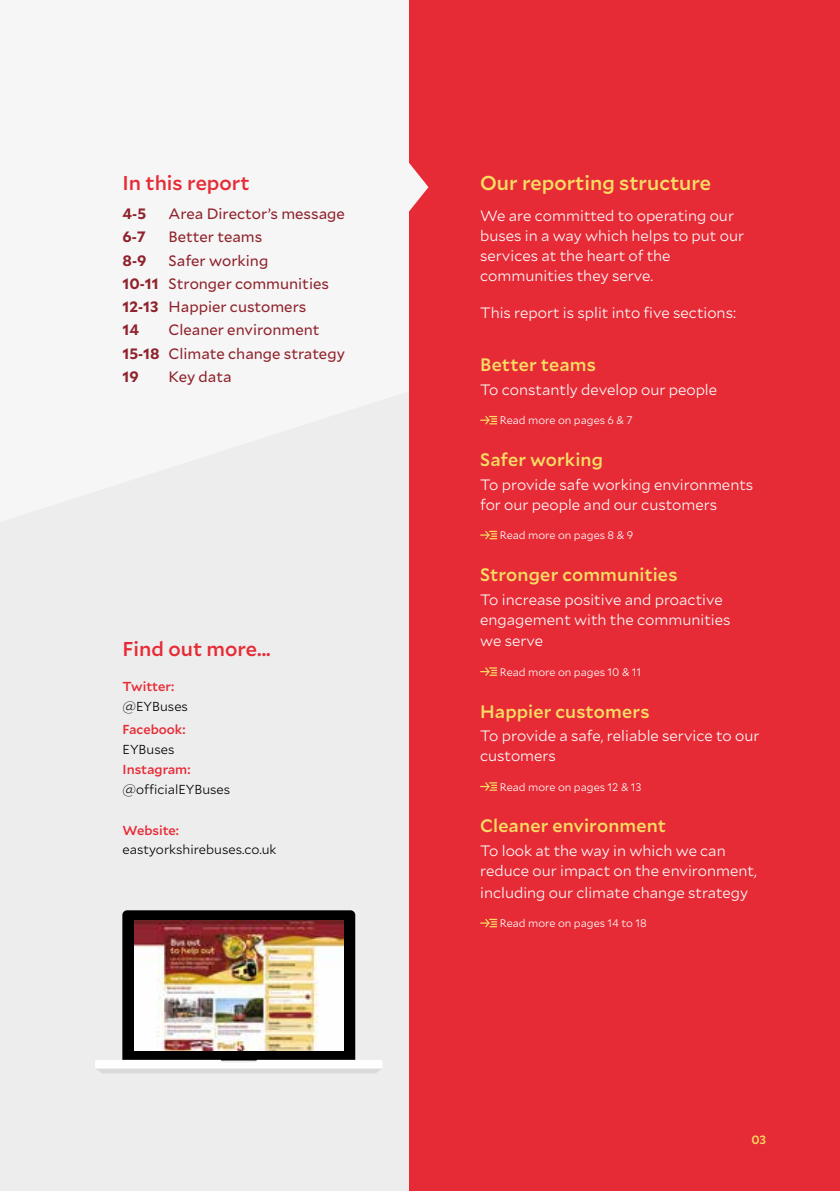
<style>
.page{position:relative;width:840px;height:1191px;background:#fff}
.page>*{position:absolute;margin:0;border:0;box-sizing:border-box;transform-origin:0 0}
.t1{font:500 20px "Mallory";color:#e62b36}
.t2{font:500 20px "Mallory";color:#f8de63}
.t3{font:500 18px "Mallory";letter-spacing:.01em;color:#f8de63}
.t4{font:300 15px/20px "Mallory";color:#fff}
.t5{font:15px/23.2px "Mallory";color:#8f232d}
.t6{font:700 15px "Mallory";color:#8f232d}
.t7{font:300 13px "Mallory";color:#000}
.t8{font:500 13px "Mallory";color:#e62b36}
.t9{font:500 12px "Mallory";color:#f8de63}
.t10{font:300 11px "Mallory";color:#fff}
.s1{font-size:14px}
.s2{font-weight:700}
.s3{font-weight:700;font-size:14px}
</style>
<div class="page">
<div style="left:371px;top:0;width:468px;height:1191px;background:#e62b36"></div>
<div style="left:0;top:0;width:408px;height:1191px;background:#ededed"></div>
<svg style="left:480px;top:416px;width:17px;height:8px"></svg>
<svg style="left:480px;top:531px;width:17px;height:8px"></svg>
<svg style="left:480px;top:667px;width:17px;height:9px"></svg>
<svg style="left:480px;top:782px;width:17px;height:8px"></svg>
<svg style="left:480px;top:918px;width:17px;height:9px"></svg>
<img style="left:95px;top:910px;width:287px;height:163px">
<svg style="left:408px;top:162px;width:20px;height:51px"></svg>
<h1 class="t1" style="left:122px;top:168px;width:128px">In this report</h1>
<p class="t6" style="left:122px;top:202px;width:25px">4<span class="s1">-</span>5</p>
<p class="t5" style="left:168px;top:201px;width:178px">Area Director’s message</p>
<p class="t6" style="left:122px;top:226px;width:25px">6<span class="s1">-</span>7</p>
<p class="t5" style="left:168px;top:225px;width:95px">Better teams</p>
<p class="t6" style="left:122px;top:249px;width:25px">8<span class="s1">-</span>9</p>
<p class="t5" style="left:122px;top:248px;width:208px;text-indent:46px">Safer working<br><span class="s2">10</span><span class="s3">-</span><span class="s2">11</span> Stronger communities<br><span class="s2">12</span><span class="s3">-</span><span class="s2">13</span> Happier customers<br><span class="s2">14</span></p>
<p class="t5" style="left:122px;top:318px;width:224px;text-indent:46px">Cleaner environment<br><span class="s2">15</span><span class="s3">-</span><span class="s2">18</span> Climate change strategy<br><span class="s2">19</span></p>
<p class="t5" style="left:168px;top:364px;width:64px">Key data</p>
<h1 class="t1" style="left:122px;top:634px;width:149px">Find out more...</h1>
<p class="t8" style="left:122px;top:677px;width:53px">Twitter:</p>
<p class="t7" style="left:122px;top:697px;width:67px">@EYBuses</p>
<p class="t8" style="left:122px;top:719px;width:64px">Facebook:</p>
<p class="t7" style="left:122px;top:740px;width:53px">EYBuses</p>
<p class="t8" style="left:122px;top:759px;width:69px">Instagram:</p>
<p class="t7" style="left:122px;top:780px;width:109px">@officialEYBuses</p>
<p class="t8" style="left:122px;top:820px;width:58px">Website:</p>
<p class="t7" style="left:122px;top:839px;width:155px">eastyorkshirebuses.co.uk</p>
<h1 class="t2" style="left:480px;top:168px;width:232px">Our reporting structure</h1>
<p class="t4" style="left:480px;top:205px;width:265px">We are committed to operating our buses in a way which helps to put our services at the heart of the communities they serve.</p>
<p class="t4" style="left:480px;top:302px;width:257px">This report is split into five sections:</p>
<p class="t3" style="left:480px;top:352px;width:117px">Better teams</p>
<p class="t4" style="left:480px;top:379px;width:238px">To constantly develop our people</p>
<p class="t10" style="left:499px;top:412px;width:134px">Read more on pages 6 &amp; 7</p>
<p class="t3" style="left:480px;top:446px;width:124px">Safer working</p>
<p class="t4" style="left:480px;top:473px;width:274px">To provide safe working environments for our people and our customers</p>
<p class="t10" style="left:499px;top:527px;width:135px">Read more on pages 8 &amp; 9</p>
<p class="t3" style="left:480px;top:561px;width:199px">Stronger communities</p>
<p class="t4" style="left:480px;top:588px;width:252px">To increase positive and proactive engagement with the communities</p>
<p class="t4" style="left:480px;top:630px;width:65px">we serve</p>
<p class="t10" style="left:499px;top:664px;width:143px">Read more on pages 10 &amp; 11</p>
<p class="t3" style="left:480px;top:698px;width:171px">Happier customers</p>
<p class="t4" style="left:480px;top:725px;width:280px">To provide a safe, reliable service to our customers</p>
<p class="t10" style="left:499px;top:779px;width:143px">Read more on pages 12 &amp; 13</p>
<p class="t3" style="left:480px;top:813px;width:187px">Cleaner environment</p>
<p class="t4" style="left:480px;top:840px;width:278px">To look at the way in which we can reduce our impact on the environment,</p>
<p class="t4" style="left:480px;top:881px;width:269px">including our climate change strategy</p>
<p class="t10" style="left:499px;top:915px;width:148px">Read more on pages 14 to 18</p>
<p class="t9" style="left:751px;top:1130px;width:16px">03</p>
</div>
